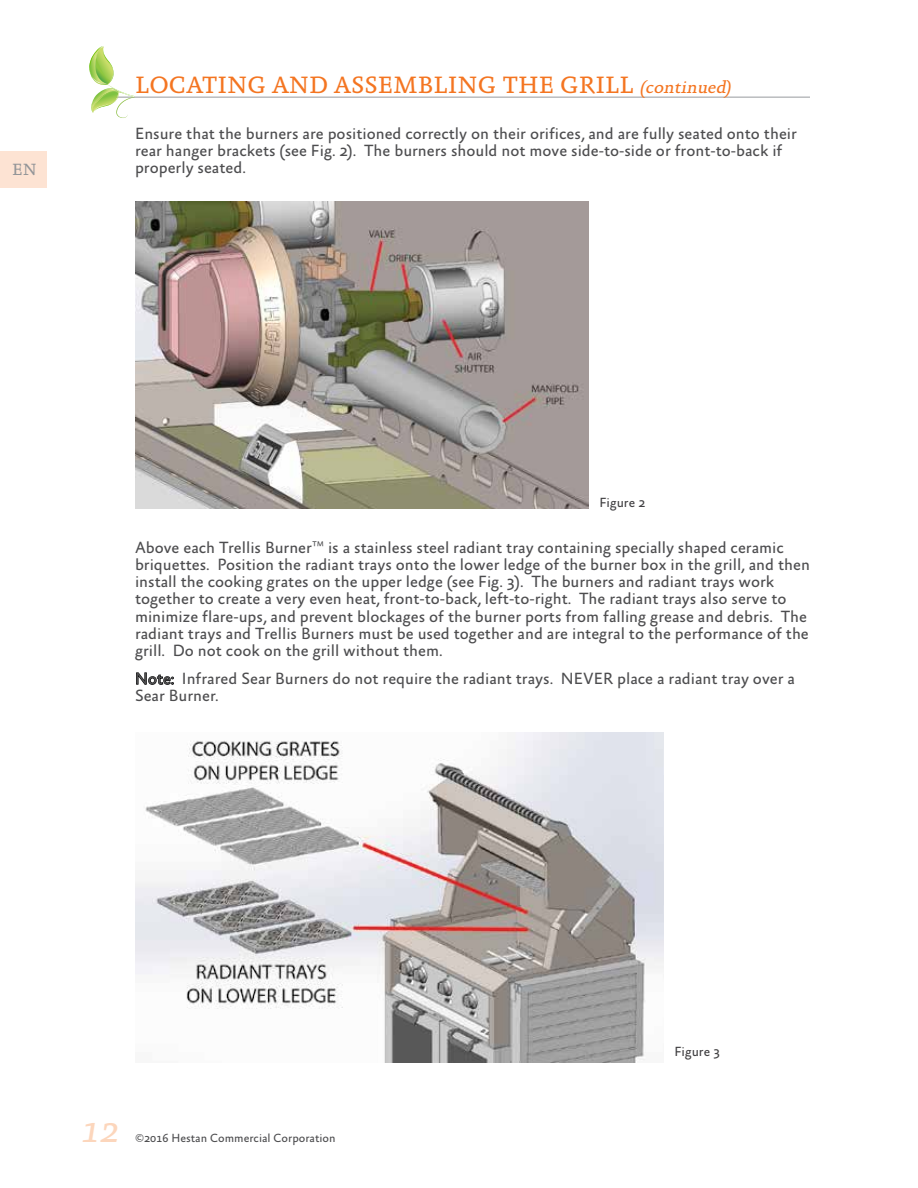
<style>
.page{position:relative;width:918px;height:1188px;background:#fff}
.page>*{position:absolute;margin:0;border:0;box-sizing:border-box;transform-origin:0 0}
.t1{font:italic 37.5px "Absara";color:#fcd6bc}
.t2{font:24px "Absara";color:#f47521}
.t3{font:16.5px/17.2px "Absara Sans";color:#4d4d4f}
.t4{font:16.5px "Absara";color:#939598}
.t5{font:13.5px "Absara Sans";color:#414042}
.t6{font:12px "Absara Sans";color:#4d4d4f}
.s1{font-style:italic;font-size:18px}
</style>
<div class="page">
<hr style="left:100px;top:96px;width:710px;height:2px;background:#babcbe">
<svg style="left:89px;top:46px;width:51px;height:72px"></svg>
<div style="left:0;top:151px;width:47px;height:36px;background:#fde3d3"></div>
<svg style="left:136px;top:673px;width:38px;height:12px"></svg>
<img style="left:135px;top:201px;width:454px;height:308px">
<img style="left:136px;top:732px;width:528px;height:330px">
<p class="t4" style="left:12px;top:160px;width:26px">EN</p>
<h2 class="t2" style="left:135px;top:71px;width:598px">LOCATING AND ASSEMBLING THE GRILL <span class="s1">(continued)</span></h2>
<p class="t3" style="left:135px;top:125px;width:663px">Ensure that the burners are positioned correctly on their orifices, and are fully seated onto their rear hanger brackets (see Fig. 2). The burners should not move side-to-side or front-to-back if properly seated.</p>
<p class="t5" style="left:599px;top:495px;width:47px">Figure 2</p>
<p class="t3" style="left:135px;top:539px;width:676px">Above each Trellis Burner<sup>™</sup> is a stainless steel radiant tray containing specially shaped ceramic briquettes. Position the radiant trays onto the lower ledge of the burner box in the grill, and then install the cooking grates on the upper ledge (see Fig. 3). The burners and radiant trays work together to create a very even heat, front-to-back, left-to-right. The radiant trays also serve to minimize flare-ups, and prevent blockages of the burner ports from falling grease and debris. The radiant trays and Trellis Burners must be used together and are integral to the performance of the grill. Do not cook on the grill without them.</p>
<p class="t3" style="left:135px;top:671px;width:661px">Note: Infrared Sear Burners do not require the radiant trays. NEVER place a radiant tray over a<br>Sear Burner.</p>
<h1 class="t1" style="left:80px;top:1107px;width:47px">12</h1>
<p class="t6" style="left:135px;top:1132px;width:202px">©2016 Hestan Commercial Corporation</p>
<p class="t5" style="left:674px;top:1044px;width:47px">Figure 3</p>
</div>
